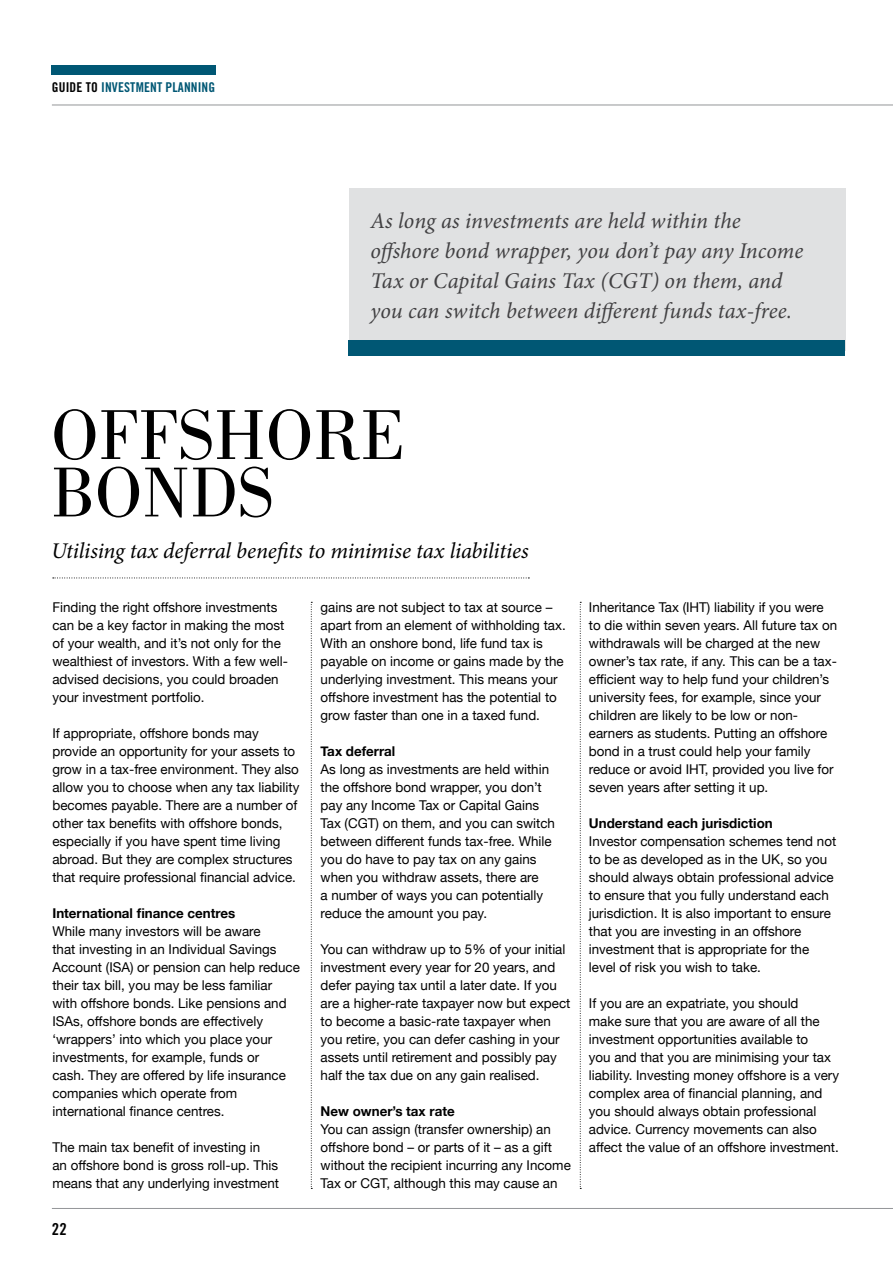
<style>
.page{position:relative;width:893px;height:1263px;background:#fff}
.page>*{position:absolute;margin:0;border:0;box-sizing:border-box;transform-origin:0 0}
.t1{font:73.05px/57.4px "Bodoni";color:#000}
.t2{font:italic 22.5px/30px "Minion Pro";color:#414042}
.t3{font:italic 22.5px "Minion Pro";letter-spacing:-.01em;color:#000}
.t4{font:16.5px "Trade Gothic Bold Cond Twenty";color:#000}
.t5{font:13.5px/18px "Helvetica Neue";color:#000}
.t6{font:700 13.5px "Helvetica Neue";color:#000}
.t7{font:13.5px "Trade Gothic Bold Cond Twenty";letter-spacing:.01em;color:#005774}
.s1{color:#000}
</style>
<div class="page">
<hr style="left:52px;top:1208px;width:841px;height:1px;background:#939598">
<hr style="left:52px;top:105px;width:841px;height:1px;background:#939598">
<div style="left:51px;top:66px;width:164px;height:9px;background:#005774"></div>
<svg style="left:53px;top:578px;width:476px;height:1px"></svg>
<svg style="left:311px;top:602px;width:1px;height:587px"></svg>
<svg style="left:580px;top:602px;width:1px;height:587px"></svg>
<div style="left:349px;top:188px;width:497px;height:163px;background:#e0e1e2"></div>
<div style="left:349px;top:341px;width:496px;height:15px;background:#005774"></div>
<p class="t7" style="left:52px;top:79px;width:165px"><span class="s1">GUIDE TO</span> INVESTMENT PLANNING</p>
<h2 class="t2" style="left:370px;top:205px;width:434px">As long as investments are held within the offshore bond wrapper, you don’t pay any Income Tax or Capital Gains Tax (CGT) on them, and you can switch between different funds tax-free.</h2>
<h1 class="t1" style="left:51px;top:406px;width:355px">OFFSHORE<br>BONDS</h1>
<h2 class="t3" style="left:51px;top:536px;width:479px">Utilising tax deferral benefits to minimise tax liabilities</h2>
<p class="t5" style="left:52px;top:598px;width:237px">Finding the right offshore investments can be a key factor in making the most of your wealth, and it’s not only for the wealthiest of investors. With a few well&shy;advised decisions, you could broaden your investment portfolio.</p>
<p class="t5" style="left:52px;top:724px;width:248px">If appropriate, offshore bonds may provide an opportunity for your assets to grow in a tax-free environment. They also allow you to choose when any tax liability becomes payable. There are a number of other tax benefits with offshore bonds, especially if you have spent time living abroad. But they are complex structures that require professional financial advice.</p>
<p class="t6" style="left:52px;top:905px;width:184px">International finance centres</p>
<p class="t5" style="left:52px;top:922px;width:249px">While many investors will be aware<br>that investing in an Individual Savings Account (ISA) or pension can help reduce their tax bill, you may be less familiar with offshore bonds. Like pensions and ISAs, offshore bonds are effectively ‘wrappers’ into which you place your investments, for example, funds or<br>cash. They are offered by life insurance companies which operate from international finance centres.</p>
<p class="t5" style="left:52px;top:1138px;width:228px">The main tax benefit of investing in<br>an offshore bond is gross roll-up. This means that any underlying investment</p>
<p class="t4" style="left:52px;top:1219px;width:16px">22</p>
<p class="t5" style="left:321px;top:598px;width:247px">gains are not subject to tax at source – apart from an element of withholding tax.<br>With an onshore bond, life fund tax is payable on income or gains made by the underlying investment. This means your offshore investment has the potential to grow faster than one in a taxed fund.</p>
<p class="t6" style="left:321px;top:743px;width:76px">Tax deferral</p>
<p class="t5" style="left:321px;top:760px;width:236px">As long as investments are held within the offshore bond wrapper, you don’t pay any Income Tax or Capital Gains Tax (CGT) on them, and you can switch between different funds tax-free. While you do have to pay tax on any gains when you withdraw assets, there are<br>a number of ways you can potentially reduce the amount you pay.</p>
<p class="t5" style="left:321px;top:940px;width:251px">You can withdraw up to 5% of your initial investment every year for 20 years, and defer paying tax until a later date. If you are a higher-rate taxpayer now but expect to become a basic-rate taxpayer when you retire, you can defer cashing in your assets until retirement and possibly pay half the tax due on any gain realised.</p>
<p class="t6" style="left:321px;top:1103px;width:136px">New owner’s tax rate</p>
<p class="t5" style="left:321px;top:1120px;width:252px">You can assign (transfer ownership) an offshore bond – or parts of it – as a gift without the recipient incurring any Income Tax or CGT, although this may cause an</p>
<p class="t5" style="left:589px;top:598px;width:250px">Inheritance Tax (IHT) liability if you were to die within seven years. All future tax on withdrawals will be charged at the new owner’s tax rate, if any. This can be a tax&shy;efficient way to help fund your children’s university fees, for example, since your children are likely to be low or non&shy;earners as students. Putting an offshore bond in a trust could help your family reduce or avoid IHT, provided you live for seven years after setting it up.</p>
<p class="t6" style="left:589px;top:815px;width:185px">Understand each jurisdiction</p>
<p class="t5" style="left:589px;top:832px;width:249px">Investor compensation schemes tend not to be as developed as in the UK, so you should always obtain professional advice to ensure that you fully understand each jurisdiction. It is also important to ensure that you are investing in an offshore investment that is appropriate for the level of risk you wish to take.</p>
<p class="t5" style="left:589px;top:994px;width:252px">If you are an expatriate, you should<br>make sure that you are aware of all the investment opportunities available to<br>you and that you are minimising your tax liability. Investing money offshore is a very complex area of financial planning, and you should always obtain professional advice. Currency movements can also affect the value of an offshore investment.</p>
</div>
